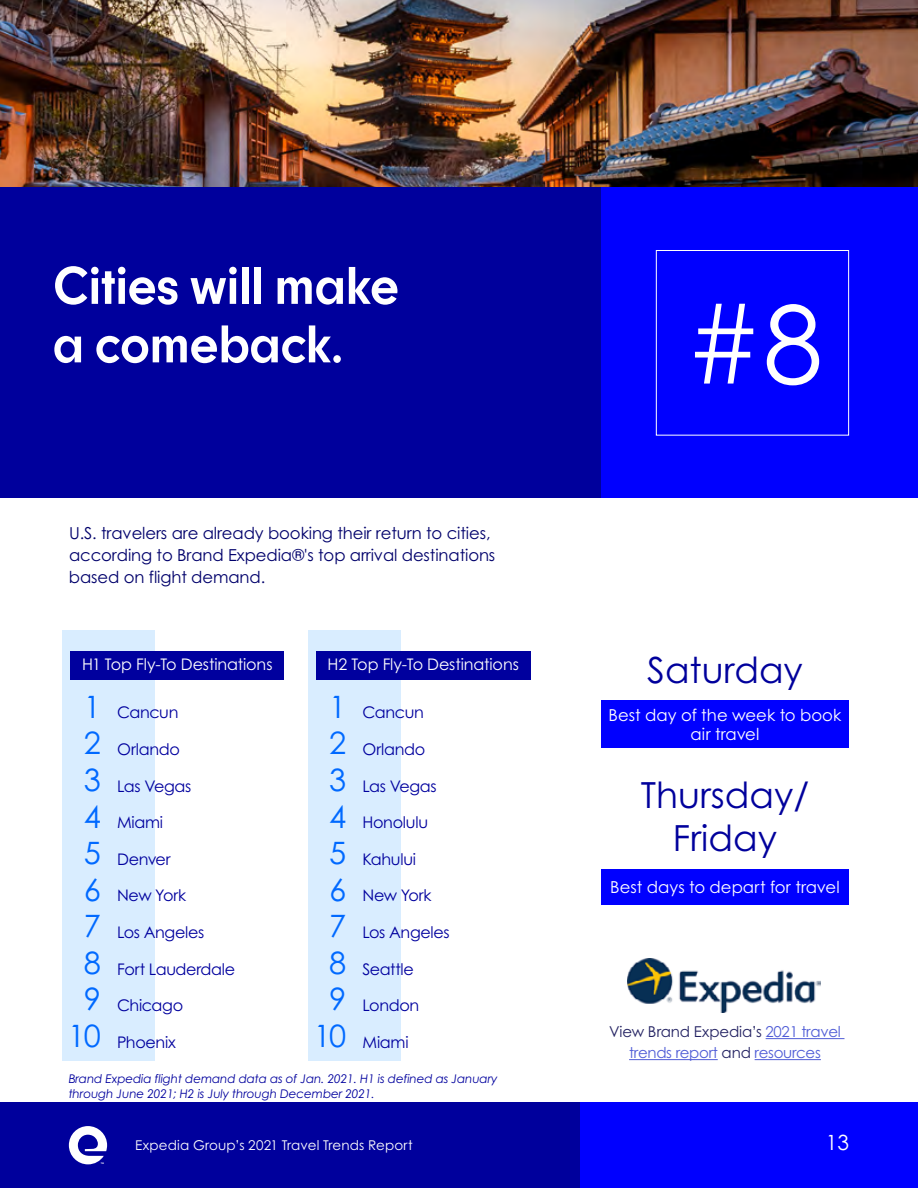
<style>
.page{position:relative;width:918px;height:1188px;background:#fff}
.page>*{position:absolute;margin:0;border:0;box-sizing:border-box;transform-origin:0 0}
.t1{font:108px "Century Gothic Pro";color:#fff}
.t2{font:700 55.5px/58.5px "Expedia Group Primary";letter-spacing:.01em;color:#fff}
.t3{font:36px/43.2px "Century Gothic Pro";color:#00009c;text-align:center}
.t4{font:30.9px/36.6px "Century Gothic Pro";color:#0069ff;text-align:center}
.t5{font:21px "Century Gothic Pro";color:#fff}
.t6{font:16.5px/22px "Century Gothic Pro";letter-spacing:-.005em;color:#00006b}
.t7{font:16.5px/19.5px "Century Gothic Pro";color:#fff;text-align:center}
.t8{font:16.05px "Century Gothic Pro";letter-spacing:-.02em;color:#00009e}
.t9{font:16.05px "Century Gothic Pro";letter-spacing:-.005em;color:#fff}
.t10{font:15px/21px "Century Gothic Pro";letter-spacing:-.02em;color:#4f5cd6;text-align:center}
.t11{font:13.5px "Century Gothic Pro";letter-spacing:.01em;color:#fff}
.t12{font:italic 12px/14.4px "Century Gothic Pro";letter-spacing:-.01em;color:#00009e}
.t13{font:700 2.25px "Helvetica";color:#fff}
.s1{color:#232262}
</style>
<div class="page">
<img style="left:0;top:0;width:918px;height:188px">
<div style="left:0;top:188px;width:915px;height:310px;background:#00009c"></div>
<div style="left:62px;top:630px;width:92px;height:430px;background:#d9edff"></div>
<div style="left:308px;top:630px;width:92px;height:430px;background:#d9edff"></div>
<div style="left:71px;top:651px;width:213px;height:29px;background:#00009e"></div>
<div style="left:316px;top:651px;width:214px;height:29px;background:#00009e"></div>
<div style="left:601px;top:701px;width:248px;height:47px;background:#00f"></div>
<div style="left:601px;top:870px;width:248px;height:35px;background:#00f"></div>
<hr style="left:766px;top:1038px;width:78px;height:1px;background:#4f5cd6">
<hr style="left:629px;top:1059px;width:89px;height:1px;background:#4f5cd6">
<hr style="left:755px;top:1059px;width:66px;height:1px;background:#4f5cd6">
<img style="left:627px;top:959px;width:193px;height:54px">
<div style="left:601px;top:188px;width:317px;height:310px;background:#00f"></div>
<div style="left:656px;top:250px;width:193px;height:186px;border:1px solid #fff"></div>
<div style="left:0;top:1103px;width:838px;height:85px;background:#00009c"></div>
<svg style="left:69px;top:1126px;width:38px;height:38px"></svg>
<div style="left:580px;top:1103px;width:338px;height:85px;background:#00f"></div>
<h2 class="t2" style="left:53px;top:255px;width:347px">Cities will make a comeback.</h2>
<p class="t6" style="left:69px;top:522px;width:428px">U.S. travelers are already booking their return to cities, according to Brand Expedia®'s top arrival destinations based on flight demand.</p>
<h1 class="t1" style="left:685px;top:279px;width:139px">#8</h1>
<p class="t9" style="left:82px;top:655px;width:192px">H1 Top Fly-To Destinations</p>
<h3 class="t4" style="left:68px;top:688px;width:34px">1<br>2<br>3<br>4<br>5<br>6<br>7<br>8<br>9<br>10</h3>
<p class="t8" style="left:117px;top:703px;width:63px">Cancun</p>
<p class="t8" style="left:117px;top:739px;width:64px">Orlando</p>
<p class="t8" style="left:117px;top:776px;width:76px">Las Vegas</p>
<p class="t8" style="left:117px;top:813px;width:48px">Miami</p>
<p class="t8" style="left:117px;top:849px;width:55px">Denver</p>
<p class="t8" style="left:117px;top:886px;width:71px">New York</p>
<p class="t8" style="left:117px;top:922px;width:89px">Los Angeles</p>
<p class="t8" style="left:117px;top:959px;width:120px">Fort Lauderdale</p>
<p class="t8" style="left:117px;top:996px;width:68px">Chicago</p>
<p class="t8" style="left:117px;top:1032px;width:60px">Phoenix</p>
<p class="t9" style="left:328px;top:655px;width:193px">H2 Top Fly-To Destinations</p>
<h3 class="t3" style="left:647px;top:648px;width:157px">Saturday</h3>
<h3 class="t4" style="left:314px;top:688px;width:34px">1<br>2<br>3<br>4<br>5<br>6<br>7<br>8<br>9<br>10</h3>
<p class="t8" style="left:363px;top:703px;width:63px">Cancun</p>
<p class="t8" style="left:363px;top:739px;width:64px">Orlando</p>
<p class="t8" style="left:363px;top:776px;width:76px">Las Vegas</p>
<p class="t8" style="left:363px;top:813px;width:67px">Honolulu</p>
<p class="t8" style="left:363px;top:849px;width:55px">Kahului</p>
<p class="t8" style="left:363px;top:886px;width:71px">New York</p>
<p class="t8" style="left:363px;top:922px;width:89px">Los Angeles</p>
<p class="t8" style="left:363px;top:959px;width:53px">Seattle</p>
<p class="t8" style="left:363px;top:996px;width:58px">London</p>
<p class="t8" style="left:363px;top:1032px;width:48px">Miami</p>
<p class="t7" style="left:609px;top:705px;width:234px">Best day of the week to book air travel</p>
<h3 class="t3" style="left:641px;top:772px;width:170px">Thursday/<br>Friday</h3>
<p class="t7" style="left:610px;top:877px;width:231px">Best days to depart for travel</p>
<p class="t10" style="left:609px;top:1021px;width:233px"><span class="s1">View Brand Expedia’s</span> 2021 travel trends report <span class="s1">and</span> resources</p>
<p class="t12" style="left:69px;top:1072px;width:430px">Brand Expedia flight demand data as of Jan. 2021. H1 is defined as January through June 2021; H2 is July through December 2021.</p>
<p class="t13" style="left:101px;top:1162px;width:5px">TM</p>
<p class="t11" style="left:135px;top:1137px;width:279px">Expedia Group’s 2021 Travel Trends Report</p>
<h3 class="t5" style="left:826px;top:1130px;width:25px">13</h3>
</div>
